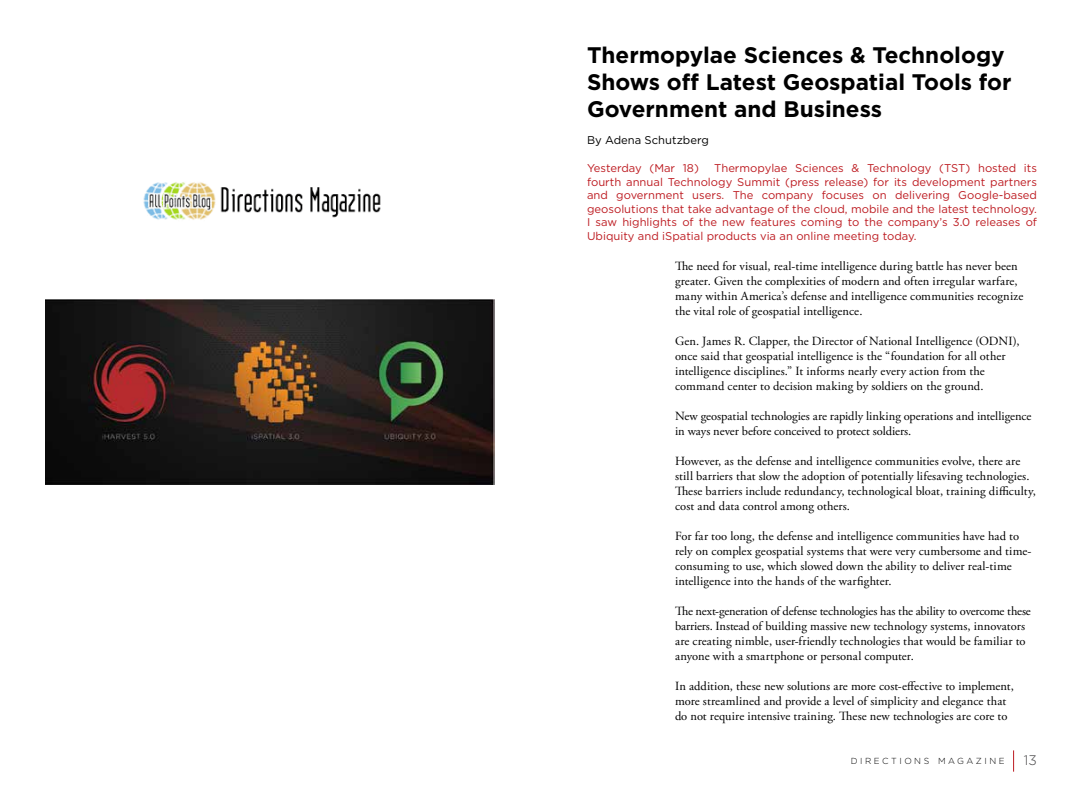
<style>
.page{position:relative;width:1080px;height:810px;background:#fff}
.page>*{position:absolute;margin:0;border:0;box-sizing:border-box;transform-origin:0 0}
.t1{font:700 22.5px/27px "Gotham";color:#000}
.t2{font:300 13.75px "Gotham";color:#414042}
.t3{font:12.5px/15px "Adobe Garamond Pro";letter-spacing:.005em;color:#000}
.t4{font:11.25px/13.5px "Gotham";color:#bd1b21;text-align:justify}
.t5{font:11.25px "Gotham";color:#000}
.t6{font:300 8.75px "Gotham";letter-spacing:.285em;color:#000}
</style>
<div class="page">
<svg style="left:1013px;top:750px;width:1px;height:22px"></svg>
<img style="left:143px;top:182px;width:238px;height:38px">
<img style="left:45px;top:300px;width:450px;height:185px">
<h1 class="t1" style="left:587px;top:41px;width:426px">Thermopylae Sciences &amp; Technology<br>Shows off Latest Geospatial Tools for<br>Government and Business</h1>
<p class="t5" style="left:587px;top:133px;width:123px">By Adena Schutzberg</p>
<p class="t4" style="left:587px;top:161px;width:113px">Yesterday (Mar 18)</p>
<p class="t4" style="left:587px;top:161px;width:452px;text-indent:127px">Thermopylae Sciences &amp; Technology (TST) hosted its fourth annual Technology Summit (press release) for its development partners and government users. The company focuses on delivering Google-based geosolutions that take advantage of the cloud, mobile and the latest technology.<br>I saw highlights of the new features coming to the company’s 3.0 releases of Ubiquity and iSpatial products via an online meeting today.</p>
<p class="t3" style="left:675px;top:259px;width:350px">The need for visual, real-time intelligence during battle has never been greater. Given the complexities of modern and often irregular warfare, many within America’s defense and intelligence communities recognize the vital role of geospatial intelligence.</p>
<p class="t3" style="left:675px;top:334px;width:346px">Gen. James R. Clapper, the Director of National Intelligence (ODNI), once said that geospatial intelligence is the “foundation for all other intelligence disciplines.” It informs nearly every action from the command center to decision making by soldiers on the ground.</p>
<p class="t3" style="left:675px;top:409px;width:358px">New geospatial technologies are rapidly linking operations and intelligence in ways never before conceived to protect soldiers.</p>
<p class="t3" style="left:675px;top:454px;width:362px">However, as the defense and intelligence communities evolve, there are still barriers that slow the adoption of potentially lifesaving technologies.<br>These barriers include redundancy, technological bloat, training difficulty, cost and data control among others.</p>
<p class="t3" style="left:675px;top:529px;width:358px">For far too long, the defense and intelligence communities have had to rely on complex geospatial systems that were very cumbersome and time&shy;consuming to use, which slowed down the ability to deliver real-time intelligence into the hands of the warfighter.</p>
<p class="t3" style="left:675px;top:604px;width:357px">The next-generation of defense technologies has the ability to overcome these barriers. Instead of building massive new technology systems, innovators are creating nimble, user-friendly technologies that would be familiar to anyone with a smartphone or personal computer.</p>
<p class="t3" style="left:675px;top:679px;width:340px">In addition, these new solutions are more cost-effective to implement, more streamlined and provide a level of simplicity and elegance that do not require intensive training. These new technologies are core to</p>
<p class="t6" style="left:851px;top:756px;width:155px">DIRECTIONS MAGAZINE</p>
<p class="t2" style="left:1024px;top:752px;width:14px">13</p>
</div>
